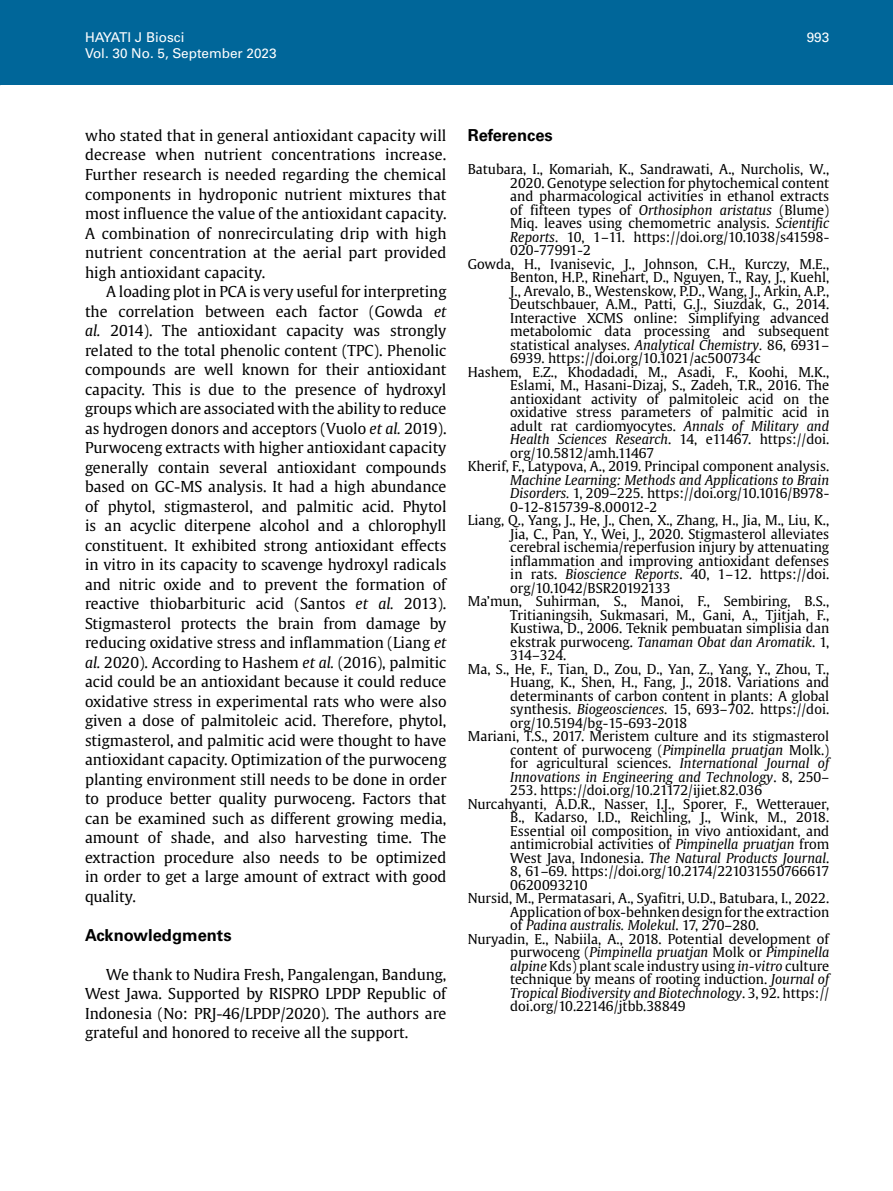
<style>
.page{position:relative;width:893px;height:1191px;background:#fff}
.page>*{position:absolute;margin:0;border:0;box-sizing:border-box;transform-origin:0 0}
.t1{font:700 16.5px "Univers LT Std";color:#000}
.t2{font:15px/19.5px "Gulliver";color:#000;text-align:justify}
.t3{font:13.5px "Gulliver";color:#000}
.t4{font:italic 13.5px "Gulliver";color:#000}
.t5{font:13.5px "Univers LT Std";color:#fff}
.t6{font:13.5px "Gulliver";letter-spacing:-.035em;color:#000}
.s1{font-style:italic}
.s2{font-style:normal}
</style>
<div class="page">
<div style="left:0;top:0;width:893px;height:85px;background:#069"></div>
<p class="t5" style="left:85px;top:29px;width:101px">HAYATI J Biosci</p>
<p class="t5" style="left:807px;top:29px;width:24px">993</p>
<p class="t5" style="left:85px;top:46px;width:193px">Vol. 30 No. 5, September 2023</p>
<p class="t2" style="left:85px;top:126px;width:363px">who stated that in general antioxidant capacity will decrease when nutrient concentrations increase.<br>Further research is needed regarding the chemical components in hydroponic nutrient mixtures that most influence the value of the antioxidant capacity.<br>A combination of nonrecirculating drip with high nutrient concentration at the aerial part provided high antioxidant capacity.</p>
<p class="t2" style="left:85px;top:282px;width:363px;text-indent:21px">A loading plot in PCA is very useful for interpreting the correlation between each factor (Gowda <span class="s1">et al.</span> 2014). The antioxidant capacity was strongly related to the total phenolic content (TPC). Phenolic compounds are well known for their antioxidant capacity. This is due to the presence of hydroxyl groups which are associated with the ability to reduce as hydrogen donors and acceptors (Vuolo <span class="s1">et al.</span> 2019).<br>Purwoceng extracts with higher antioxidant capacity generally contain several antioxidant compounds based on GC-MS analysis. It had a high abundance of phytol, stigmasterol, and palmitic acid. Phytol is an acyclic diterpene alcohol and a chlorophyll constituent. It exhibited strong antioxidant effects in vitro in its capacity to scavenge hydroxyl radicals and nitric oxide and to prevent the formation of reactive thiobarbituric acid (Santos <span class="s1">et al.</span> 2013).<br>Stigmasterol protects the brain from damage by reducing oxidative stress and inflammation (Liang <span class="s1">et al.</span> 2020). According to Hashem <span class="s1">et al.</span> (2016), palmitic acid could be an antioxidant because it could reduce oxidative stress in experimental rats who were also given a dose of palmitoleic acid. Therefore, phytol, stigmasterol, and palmitic acid were thought to have antioxidant capacity. Optimization of the purwoceng planting environment still needs to be done in order to produce better quality purwoceng. Factors that can be examined such as different growing media, amount of shade, and also harvesting time. The extraction procedure also needs to be optimized in order to get a large amount of extract with good quality.</p>
<p class="t1" style="left:85px;top:925px;width:148px">Acknowledgments</p>
<p class="t2" style="left:85px;top:964px;width:363px;text-indent:21px">We thank to Nudira Fresh, Pangalengan, Bandung, West Jawa. Supported by RISPRO LPDP Republic of Indonesia (No: PRJ-46/LPDP/2020). The authors are grateful and honored to receive all the support.</p>
<p class="t1" style="left:468px;top:125px;width:87px">References</p>
<p class="t3" style="left:468px;top:161px;width:363px">Batubara, I., Komariah, K., Sandrawati, A., Nurcholis, W.,</p>
<p class="t3" style="left:510px;top:174px;width:320px">2020. Genotype selection for phytochemical content</p>
<p class="t3" style="left:510px;top:188px;width:320px">and pharmacological activities in ethanol extracts</p>
<p class="t3" style="left:510px;top:201px;width:320px">of fifteen types of <span class="s1">Orthosiphon aristatus</span> (Blume)</p>
<p class="t3" style="left:510px;top:215px;width:320px">Miq. leaves using chemometric analysis. <span class="s1">Scientific</span></p>
<p class="t3" style="left:510px;top:228px;width:320px"><span class="s1">Reports</span>. 10, 1–11. https://doi.org/10.1038/s41598-</p>
<p class="t3" style="left:510px;top:242px;width:82px">020-77991-2</p>
<p class="t3" style="left:468px;top:255px;width:363px">Gowda, H., Ivanisevic, J., Johnson, C.H., Kurczy, M.E.,</p>
<p class="t3" style="left:510px;top:269px;width:320px">Benton, H.P., Rinehart, D., Nguyen, T., Ray, J., Kuehl,</p>
<p class="t3" style="left:510px;top:282px;width:320px">J., Arevalo, B., Westenskow, P.D., Wang, J., Arkin, A.P.,</p>
<p class="t3" style="left:510px;top:296px;width:320px">Deutschbauer, A.M., Patti, G.J., Siuzdak, G., 2014.</p>
<p class="t3" style="left:510px;top:309px;width:320px">Interactive XCMS online: Simplifying advanced</p>
<p class="t3" style="left:510px;top:323px;width:320px">metabolomic data processing and subsequent</p>
<p class="t3" style="left:510px;top:336px;width:320px">statistical analyses. <span class="s1">Analytical Chemistry.</span> 86, 6931–</p>
<p class="t3" style="left:510px;top:350px;width:252px">6939. https://doi.org/10.1021/ac500734c</p>
<p class="t3" style="left:468px;top:363px;width:363px">Hashem, E.Z., Khodadadi, M., Asadi, F., Koohi, M.K.,</p>
<p class="t3" style="left:510px;top:377px;width:320px">Eslami, M., Hasani-Dizaj, S., Zadeh, T.R., 2016. The</p>
<p class="t3" style="left:510px;top:390px;width:320px">antioxidant activity of palmitoleic acid on the</p>
<p class="t3" style="left:510px;top:404px;width:320px">oxidative stress parameters of palmitic acid in</p>
<p class="t3" style="left:510px;top:417px;width:320px">adult rat cardiomyocytes. <span class="s1">Annals of Military and</span></p>
<p class="t3" style="left:510px;top:431px;width:320px"><span class="s1">Health Sciences Research</span>. 14, e11467. https://doi.</p>
<p class="t3" style="left:510px;top:444px;width:146px">org/10.5812/amh.11467</p>
<p class="t3" style="left:468px;top:458px;width:363px">Kherif, F., Latypova, A., 2019. Principal component analysis.</p>
<p class="t4" style="left:510px;top:471px;width:320px">Machine Learning: Methods and Applications to Brain</p>
<p class="t3" style="left:510px;top:485px;width:320px"><span class="s1">Disorders.</span> 1, 209–225. https://doi.org/10.1016/B978-</p>
<p class="t6" style="left:510px;top:498px;width:149px">0-12-815739-8.00012-2</p>
<p class="t3" style="left:468px;top:512px;width:363px">Liang, Q., Yang, J., He, J., Chen, X., Zhang, H., Jia, M., Liu, K.,</p>
<p class="t3" style="left:510px;top:525px;width:320px">Jia, C., Pan, Y., Wei, J., 2020. Stigmasterol alleviates</p>
<p class="t3" style="left:510px;top:539px;width:320px">cerebral ischemia/reperfusion injury by attenuating</p>
<p class="t3" style="left:510px;top:552px;width:320px">inflammation and improving antioxidant defenses</p>
<p class="t3" style="left:510px;top:566px;width:320px">in rats. <span class="s1">Bioscience Reports</span>. 40, 1–12. https://doi.</p>
<p class="t3" style="left:510px;top:579px;width:162px">org/10.1042/BSR20192133</p>
<p class="t3" style="left:468px;top:593px;width:363px">Ma’mun, Suhirman, S., Manoi, F., Sembiring, B.S.,</p>
<p class="t3" style="left:510px;top:606px;width:320px">Tritianingsih, Sukmasari, M., Gani, A., Tjitjah, F.,</p>
<p class="t3" style="left:510px;top:620px;width:320px">Kustiwa, D., 2006. Teknik pembuatan simplisia dan</p>
<p class="t4" style="left:510px;top:633px;width:320px"><span class="s2">ekstrak purwoceng.</span> Tanaman Obat dan Aromatik<span class="s2">. 1,</span></p>
<p class="t3" style="left:510px;top:647px;width:58px">314–324.</p>
<p class="t3" style="left:468px;top:660px;width:363px">Ma, S., He, F., Tian, D., Zou, D., Yan, Z., Yang, Y., Zhou, T.,</p>
<p class="t3" style="left:510px;top:674px;width:320px">Huang, K., Shen, H., Fang, J., 2018. Variations and</p>
<p class="t3" style="left:510px;top:687px;width:320px">determinants of carbon content in plants: A global</p>
<p class="t3" style="left:510px;top:701px;width:320px">synthesis. <span class="s1">Biogeosciences</span>. 15, 693–702. https://doi.</p>
<p class="t3" style="left:510px;top:714px;width:179px">org/10.5194/bg-15-693-2018</p>
<p class="t3" style="left:468px;top:728px;width:363px">Mariani, T.S., 2017. Meristem culture and its stigmasterol</p>
<p class="t3" style="left:510px;top:741px;width:320px">content of purwoceng (<span class="s1">Pimpinella pruatjan</span> Molk.)</p>
<p class="t3" style="left:510px;top:755px;width:320px">for agricultural sciences. <span class="s1">International Journal of</span></p>
<p class="t4" style="left:510px;top:768px;width:320px">Innovations in Engineering and Technology<span class="s2">. 8, 250–</span></p>
<p class="t3" style="left:510px;top:782px;width:253px">253. https://doi.org/10.21172/ijiet.82.036</p>
<p class="t3" style="left:468px;top:795px;width:363px">Nurcahyanti, A.D.R., Nasser, I.J., Sporer, F., Wetterauer,</p>
<p class="t3" style="left:510px;top:809px;width:320px">B., Kadarso, I.D., Reichling, J., Wink, M., 2018.</p>
<p class="t3" style="left:510px;top:822px;width:320px">Essential oil composition, in vivo antioxidant, and</p>
<p class="t3" style="left:510px;top:836px;width:320px">antimicrobial activities of <span class="s1">Pimpinella pruatjan</span> from</p>
<p class="t4" style="left:510px;top:849px;width:320px"><span class="s2">West Java, Indonesia.</span> The Natural Products Journal<span class="s2">.</span></p>
<p class="t3" style="left:510px;top:863px;width:320px">8, 61–69. https://doi.org/10.2174/221031550766617</p>
<p class="t3" style="left:510px;top:876px;width:79px">0620093210</p>
<p class="t3" style="left:468px;top:890px;width:363px">Nursid, M., Permatasari, A., Syafitri, U.D., Batubara, I., 2022.</p>
<p class="t3" style="left:510px;top:903px;width:320px">Application of box-behnken design for the extraction</p>
<p class="t4" style="left:510px;top:917px;width:250px"><span class="s2">of</span> Padina australis. Molekul<span class="s2">. 17, 270–280.</span></p>
<p class="t3" style="left:468px;top:930px;width:363px">Nuryadin, E., Nabiila, A., 2018. Potential development of</p>
<p class="t4" style="left:510px;top:944px;width:320px"><span class="s2">purwoceng (</span>Pimpinella pruatjan <span class="s2">Molk or</span> Pimpinella</p>
<p class="t3" style="left:510px;top:957px;width:320px"><span class="s1">alpine</span> Kds) plant scale industry using <span class="s1">in-vitro</span> culture</p>
<p class="t3" style="left:510px;top:971px;width:320px">technique by means of rooting induction. <span class="s1">Journal of</span></p>
<p class="t4" style="left:510px;top:984px;width:320px">Tropical Biodiversity and Biotechnology<span class="s2">. 3, 92. https://</span></p>
<p class="t3" style="left:510px;top:998px;width:177px">doi.org/10.22146/jtbb.38849</p>
</div>
